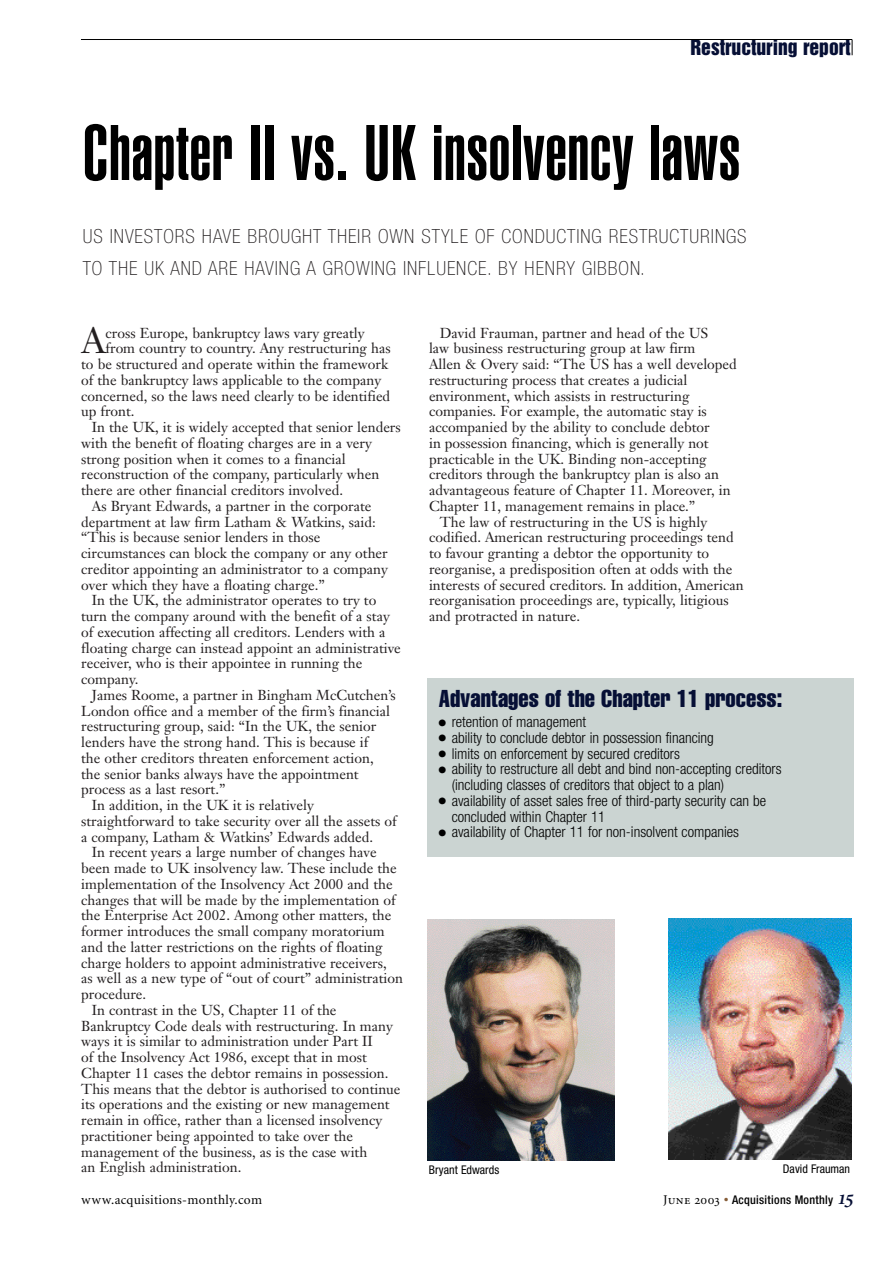
<style>
.page{position:relative;width:893px;height:1263px;background:#fff}
.page>*{position:absolute;margin:0;border:0;box-sizing:border-box;transform-origin:0 0}
.t1{font:900 extra-condensed 77.25px "Helvetica";letter-spacing:.01em;color:#000}
.t2{font:36.3px "Janson Text";color:#231f20}
.t3{font:extra-condensed 24px "Helvetica";color:#060f35}
.t4{font:100 condensed 19.5px/31.5px "Helvetica Neue";letter-spacing:.05em;color:#231f20}
.t5{font:19.5px "Helvetica Inserat";color:#060f35}
.t6{font:300 condensed 15px/15.8px "Helvetica Neue";color:#000}
.t7{font:14.25px "Janson Text";color:#231f20}
.t8{font:13.35px "Minion";letter-spacing:.025em;color:#000}
.t9{font:500 condensed 12px "Helvetica Neue";letter-spacing:.025em;color:#000}
.t10{font:condensed 12px "Helvetica Neue";color:#000}
.s1{font-family:"Minion Regular SC"}
.s2{font-family:"Minion Regular SC";font-weight:400;font-stretch:normal;font-size:13.35px}
.s3{font-weight:700;font-size:9.75px;color:#855c37}
.s4{font-family:"Minion Semibold Italic SC";font-weight:400;font-stretch:normal;font-size:20.7px;color:#060f35}
</style>
<div class="page">
<hr style="left:81px;top:39px;width:771px;height:1px;background:#000">
<svg style="left:851px;top:40px;width:1px;height:15px"></svg>
<img style="left:427px;top:919px;width:187px;height:242px">
<img style="left:668px;top:919px;width:183px;height:241px">
<div style="left:427px;top:678px;width:426px;height:179px;background:#cbd4d2"></div>
<h3 class="t5" style="left:690px;top:40px;width:162px">Restructuring report</h3>
<h1 class="t1" style="left:83px;top:125px;width:659px">Chapter II vs. UK insolvency laws</h1>
<h3 class="t4" style="left:83px;top:222px;width:665px">US INVESTORS HAVE BROUGHT THEIR OWN STYLE OF CONDUCTING RESTRUCTURINGS<br>TO THE UK AND ARE HAVING A GROWING INFLUENCE. BY HENRY GIBBON.</h3>
<h2 class="t2" style="left:81px;top:326px;width:26px">A</h2>
<p class="t7" style="left:106px;top:327px;width:260px">cross Europe, bankruptcy laws vary greatly</p>
<p class="t7" style="left:106px;top:342px;width:286px">from country to country. Any restructuring has</p>
<p class="t7" style="left:81px;top:358px;width:308px">to be structured and operate within the framework</p>
<p class="t7" style="left:81px;top:374px;width:301px">of the bankruptcy laws applicable to the company</p>
<p class="t7" style="left:81px;top:390px;width:310px">concerned, so the laws need clearly to be identified</p>
<p class="t7" style="left:81px;top:405px;width:55px">up front.</p>
<p class="t7" style="left:92px;top:421px;width:310px">In the UK, it is widely accepted that senior lenders</p>
<p class="t7" style="left:81px;top:437px;width:292px">with the benefit of floating charges are in a very</p>
<p class="t7" style="left:81px;top:453px;width:266px">strong position when it comes to a financial</p>
<p class="t7" style="left:81px;top:468px;width:299px">reconstruction of the company, particularly when</p>
<p class="t7" style="left:81px;top:484px;width:263px">there are other financial creditors involved.</p>
<p class="t7" style="left:92px;top:500px;width:281px">As Bryant Edwards, a partner in the corporate</p>
<p class="t7" style="left:81px;top:516px;width:296px">department at law firm Latham &amp; Watkins, said:</p>
<p class="t7" style="left:81px;top:531px;width:241px">“This is because senior lenders in those</p>
<p class="t7" style="left:81px;top:547px;width:308px">circumstances can block the company or any other</p>
<p class="t7" style="left:81px;top:563px;width:308px">creditor appointing an administrator to a company</p>
<p class="t7" style="left:81px;top:579px;width:245px">over which they have a floating charge.”</p>
<p class="t7" style="left:92px;top:594px;width:286px">In the UK, the administrator operates to try to</p>
<p class="t7" style="left:81px;top:610px;width:310px">turn the company around with the benefit of a stay</p>
<p class="t7" style="left:81px;top:626px;width:306px">of execution affecting all creditors. Lenders with a</p>
<p class="t7" style="left:81px;top:642px;width:321px">floating charge can instead appoint an administrative</p>
<p class="t7" style="left:81px;top:657px;width:283px">receiver, who is their appointee in running the</p>
<p class="t7" style="left:81px;top:673px;width:59px">company.</p>
<p class="t7" style="left:92px;top:689px;width:305px">James Roome, a partner in Bingham McCutchen’s</p>
<p class="t7" style="left:81px;top:705px;width:310px">London office and a member of the firm’s financial</p>
<p class="t7" style="left:81px;top:720px;width:297px">restructuring group, said: “In the UK, the senior</p>
<p class="t7" style="left:81px;top:736px;width:289px">lenders have the strong hand. This is because if</p>
<p class="t7" style="left:81px;top:752px;width:294px">the other creditors threaten enforcement action,</p>
<p class="t7" style="left:81px;top:768px;width:279px">the senior banks always have the appointment</p>
<p class="t7" style="left:81px;top:783px;width:146px">process as a last resort.”</p>
<p class="t7" style="left:92px;top:799px;width:223px">In addition, in the UK it is relatively</p>
<p class="t7" style="left:81px;top:815px;width:317px">straightforward to take security over all the assets of</p>
<p class="t7" style="left:81px;top:831px;width:293px">a company, Latham &amp; Watkins’ Edwards added.</p>
<p class="t7" style="left:92px;top:846px;width:286px">In recent years a large number of changes have</p>
<p class="t7" style="left:81px;top:862px;width:317px">been made to UK insolvency law. These include the</p>
<p class="t7" style="left:81px;top:878px;width:313px">implementation of the Insolvency Act 2000 and the</p>
<p class="t7" style="left:81px;top:894px;width:316px">changes that will be made by the implementation of</p>
<p class="t7" style="left:81px;top:909px;width:311px">the Enterprise Act 2002. Among other matters, the</p>
<p class="t7" style="left:81px;top:925px;width:305px">former introduces the small company moratorium</p>
<p class="t7" style="left:81px;top:941px;width:303px">and the latter restrictions on the rights of floating</p>
<p class="t7" style="left:81px;top:957px;width:307px">charge holders to appoint administrative receivers,</p>
<p class="t7" style="left:81px;top:972px;width:323px">as well as a new type of “out of court” administration</p>
<p class="t7" style="left:81px;top:988px;width:66px">procedure.</p>
<p class="t7" style="left:92px;top:1004px;width:246px">In contrast in the US, Chapter 11 of the</p>
<p class="t7" style="left:81px;top:1020px;width:313px">Bankruptcy Code deals with restructuring. In many</p>
<p class="t7" style="left:81px;top:1035px;width:293px">ways it is similar to administration under Part II</p>
<p class="t7" style="left:81px;top:1051px;width:287px">of the Insolvency Act 1986, except that in most</p>
<p class="t7" style="left:81px;top:1067px;width:309px">Chapter 11 cases the debtor remains in possession.</p>
<p class="t7" style="left:81px;top:1083px;width:321px">This means that the debtor is authorised to continue</p>
<p class="t7" style="left:81px;top:1098px;width:310px">its operations and the existing or new management</p>
<p class="t7" style="left:81px;top:1114px;width:302px">remain in office, rather than a licensed insolvency</p>
<p class="t7" style="left:81px;top:1130px;width:273px">practitioner being appointed to take over the</p>
<p class="t7" style="left:81px;top:1146px;width:287px">management of the business, as is the case with</p>
<p class="t7" style="left:81px;top:1161px;width:162px">an English administration.</p>
<p class="t7" style="left:439px;top:327px;width:270px">David Frauman, partner and head of the US</p>
<p class="t7" style="left:429px;top:342px;width:268px">law business restructuring group at law firm</p>
<p class="t7" style="left:429px;top:358px;width:309px">Allen &amp; Overy said: “The US has a well developed</p>
<p class="t7" style="left:429px;top:374px;width:260px">restructuring process that creates a judicial</p>
<p class="t7" style="left:429px;top:390px;width:262px">environment, which assists in restructuring</p>
<p class="t7" style="left:429px;top:405px;width:279px">companies. For example, the automatic stay is</p>
<p class="t7" style="left:429px;top:421px;width:282px">accompanied by the ability to conclude debtor</p>
<p class="t7" style="left:429px;top:437px;width:281px">in possession financing, which is generally not</p>
<p class="t7" style="left:429px;top:453px;width:279px">practicable in the UK. Binding non-accepting</p>
<p class="t7" style="left:429px;top:468px;width:292px">creditors through the bankruptcy plan is also an</p>
<p class="t7" style="left:429px;top:484px;width:303px">advantageous feature of Chapter 11. Moreover, in</p>
<p class="t7" style="left:429px;top:500px;width:268px">Chapter 11, management remains in place.”</p>
<p class="t7" style="left:439px;top:516px;width:269px">The law of restructuring in the US is highly</p>
<p class="t7" style="left:429px;top:531px;width:306px">codified. American restructuring proceedings tend</p>
<p class="t7" style="left:429px;top:547px;width:282px">to favour granting a debtor the opportunity to</p>
<p class="t7" style="left:429px;top:563px;width:305px">reorganise, a predisposition often at odds with the</p>
<p class="t7" style="left:429px;top:579px;width:316px">interests of secured creditors. In addition, American</p>
<p class="t7" style="left:429px;top:594px;width:301px">reorganisation proceedings are, typically, litigious</p>
<p class="t7" style="left:429px;top:610px;width:153px">and protracted in nature.</p>
<h3 class="t3" style="left:439px;top:690px;width:345px">Advantages of the Chapter 11 process:</h3>
<p class="t6" style="left:439px;top:715px;width:149px">● retention of management</p>
<p class="t6" style="left:439px;top:731px;width:276px">● ability to conclude debtor in possession financing</p>
<p class="t6" style="left:439px;top:747px;width:242px">● limits on enforcement by secured creditors</p>
<p class="t6" style="left:451px;top:762px;width:331px;text-indent:-13px">● ability to restructure all debt and bind non-accepting creditors (including classes of creditors that object to a plan)</p>
<p class="t6" style="left:451px;top:794px;width:316px;text-indent:-13px">● availability of asset sales free of third-party security can be concluded within Chapter 11</p>
<p class="t6" style="left:439px;top:825px;width:302px">● availability of Chapter 11 for non-insolvent companies</p>
<p class="t10" style="left:429px;top:1165px;width:72px">Bryant Edwards</p>
<p class="t10" style="left:783px;top:1164px;width:69px">David Frauman</p>
<p class="t8" style="left:81px;top:1195px;width:182px"><span class="s1">www.</span>acquisitions-monthly.com</p>
<p class="t9" style="left:663px;top:1196px;width:192px"><span class="s2">June 2003</span> <span class="s3">•</span> Acquisitions Monthly <span class="s4">15</span></p>
</div>
